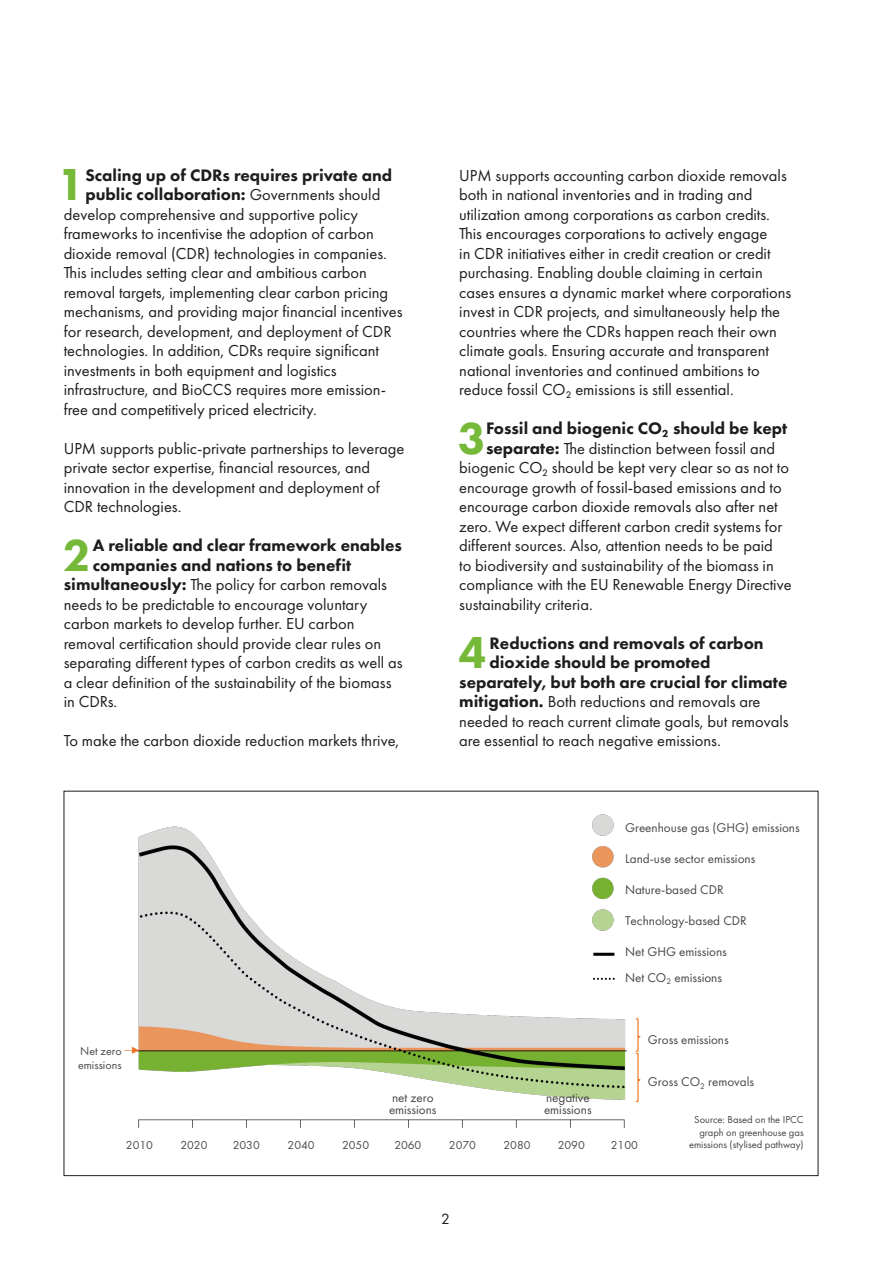
<style>
.page{position:relative;width:893px;height:1263px;background:#fff}
.page>*{position:absolute;margin:0;border:0;box-sizing:border-box;transform-origin:0 0}
.t1{font:800 46.5px "Futura PT";color:#76b838}
.t2{font:800 17.25px/19.5px "Futura PT";color:#1d1d1b}
.t3{font:16.5px/19.5px "Futura PT";color:#1d1d1b}
.t4{font:15.45px "Futura PT";color:#1d1d1b}
.t5{font:13.2px/12px "Futura PT";letter-spacing:-.005em;color:#474747}
.t6{font:12px/14.4px "Futura PT";letter-spacing:-.005em;color:#474747}
.t7{font:10.5px/12.6px "Futura PT";color:#454545;text-align:right}
.t8{font:9.6px "Futura PT";letter-spacing:.005em;color:#474747}
.s1{font-weight:400;font-size:16.5px}
.s2{font-weight:800;font-size:17.25px}
.s3{font-size:18px}
.s4{font-size:17.25px}
</style>
<div class="page">
<img style="left:132px;top:826px;width:495px;height:302px">
<svg style="left:635px;top:1018px;width:6px;height:84px"></svg>
<svg style="left:124px;top:1047px;width:15px;height:7px"></svg>
<svg style="left:580px;top:826px;width:47px;height:167px"></svg>
<img style="left:584px;top:814px;width:34px;height:174px">
<h1 class="t1" style="left:57px;top:156px;width:29px">1</h1>
<p class="t2" style="left:85px;top:165px;width:308px">Scaling up of CDRs requires private and public collaboration: <span class="s1">Governments should</span></p>
<p class="t3" style="left:64px;top:204px;width:340px">develop comprehensive and supportive policy frameworks to incentivise the adoption of carbon dioxide removal (CDR) technologies in companies.<br>This includes setting clear and ambitious carbon removal targets, implementing clear carbon pricing mechanisms, and providing major financial incentives for research, development, and deployment of CDR technologies. In addition, CDRs require significant investments in both equipment and logistics infrastructure, and BioCCS requires more emission&shy;free and competitively priced electricity.</p>
<p class="t3" style="left:64px;top:438px;width:342px">UPM supports public-private partnerships to leverage private sector expertise, financial resources, and innovation in the development and deployment of CDR technologies.</p>
<h1 class="t1" style="left:63px;top:526px;width:29px">2</h1>
<p class="t2" style="left:93px;top:536px;width:311px">A reliable and clear framework enables companies and nations to benefit</p>
<p class="t3" style="left:64px;top:575px;width:340px"><span class="s2">simultaneously:</span> The policy for carbon removals needs to be predictable to encourage voluntary carbon markets to develop further. EU carbon removal certification should provide clear rules on separating different types of carbon credits as well as a clear definition of the sustainability of the biomass in CDRs.</p>
<p class="t3" style="left:64px;top:731px;width:337px">To make the carbon dioxide reduction markets thrive,</p>
<p class="t6" style="left:78px;top:1043px;width:45px">Net zero emissions</p>
<p class="t3" style="left:459px;top:165px;width:334px">UPM supports accounting carbon dioxide removals both in national inventories and in trading and utilization among corporations as carbon credits.<br>This encourages corporations to actively engage<br>in CDR initiatives either in credit creation or credit purchasing. Enabling double claiming in certain cases ensures a dynamic market where corporations invest in CDR projects, and simultaneously help the countries where the CDRs happen reach their own climate goals. Ensuring accurate and transparent national inventories and continued ambitions to reduce fossil CO₂ emissions is still essential.</p>
<h1 class="t1" style="left:458px;top:409px;width:29px">3</h1>
<p class="t2" style="left:486px;top:419px;width:303px">Fossil and biogenic CO<span class="s3">²</span> should be kept</p>
<p class="t3" style="left:459px;top:438px;width:334px;text-indent:27px"><span class="s2">separate:</span> The distinction between fossil and biogenic CO₂ should be kept very clear so as not to encourage growth of fossil-based emissions and to encourage carbon dioxide removals also after net zero. We expect different carbon credit systems for different sources. Also, attention needs to be paid<br>to biodiversity and sustainability of the biomass in compliance with the EU Renewable Energy Directive sustainability criteria.</p>
<h1 class="t1" style="left:458px;top:624px;width:29px">4</h1>
<p class="t2" style="left:489px;top:633px;width:276px">Reductions and removals of carbon</p>
<p class="t2" style="left:489px;top:652px;width:223px">dioxide should be promoted</p>
<p class="t2" style="left:459px;top:672px;width:330px">separately, but both are crucial for climate</p>
<p class="t3" style="left:459px;top:692px;width:331px"><span class="s2">mitigation.</span> Both reductions and removals are needed to reach current climate goals, but removals are essential to reach negative emissions<span class="s4">.</span></p>
<p class="t5" style="left:625px;top:821px;width:176px">Greenhouse gas (GHG) emissions</p>
<p class="t5" style="left:625px;top:852px;width:132px">Land-use sector emissions</p>
<p class="t5" style="left:625px;top:883px;width:100px">Nature-based CDR</p>
<p class="t5" style="left:625px;top:915px;width:123px">Technology-based CDR</p>
<p class="t5" style="left:625px;top:939px;width:103px;line-height:25.3px">Net GHG emissions<br>Net CO<sub>2</sub> emissions</p>
<p class="t5" style="left:680px;top:911px;width:100px">Nature-based CDR</p>
<p class="t5" style="left:648px;top:1033px;width:82px">Gross emissions</p>
<p class="t5" style="left:648px;top:1076px;width:108px">Gross CO<sub>2</sub> removals</p>
<p class="t5" style="left:544px;top:1091px;width:49px">negative emissions</p>
<p class="t5" style="left:389px;top:1091px;width:49px">net zero emissions</p>
<p class="t6" style="left:394px;top:1110px;width:29px">2070</p>
<p class="t6" style="left:556px;top:1110px;width:29px">2100</p>
<p class="t6" style="left:126px;top:1138px;width:29px">2010</p>
<p class="t6" style="left:180px;top:1138px;width:29px">2020</p>
<p class="t6" style="left:233px;top:1138px;width:29px">2030</p>
<p class="t6" style="left:288px;top:1138px;width:29px">2040</p>
<p class="t6" style="left:342px;top:1138px;width:29px">2050</p>
<p class="t6" style="left:394px;top:1138px;width:29px">2060</p>
<p class="t6" style="left:449px;top:1138px;width:29px">2070</p>
<p class="t6" style="left:503px;top:1138px;width:29px">2080</p>
<p class="t6" style="left:558px;top:1138px;width:29px">2090</p>
<p class="t6" style="left:611px;top:1138px;width:29px">2100</p>
<p class="t4" style="left:441px;top:1209px;width:10px">2</p>
<p class="t8" style="left:724px;top:1113px;width:106px">emissions (stylised pathway)</p>
<p class="t7" style="left:689px;top:1113px;width:116px">Source: Based on the IPCC graph on greenhouse gas emissions (stylised pathway)</p>
</div>
